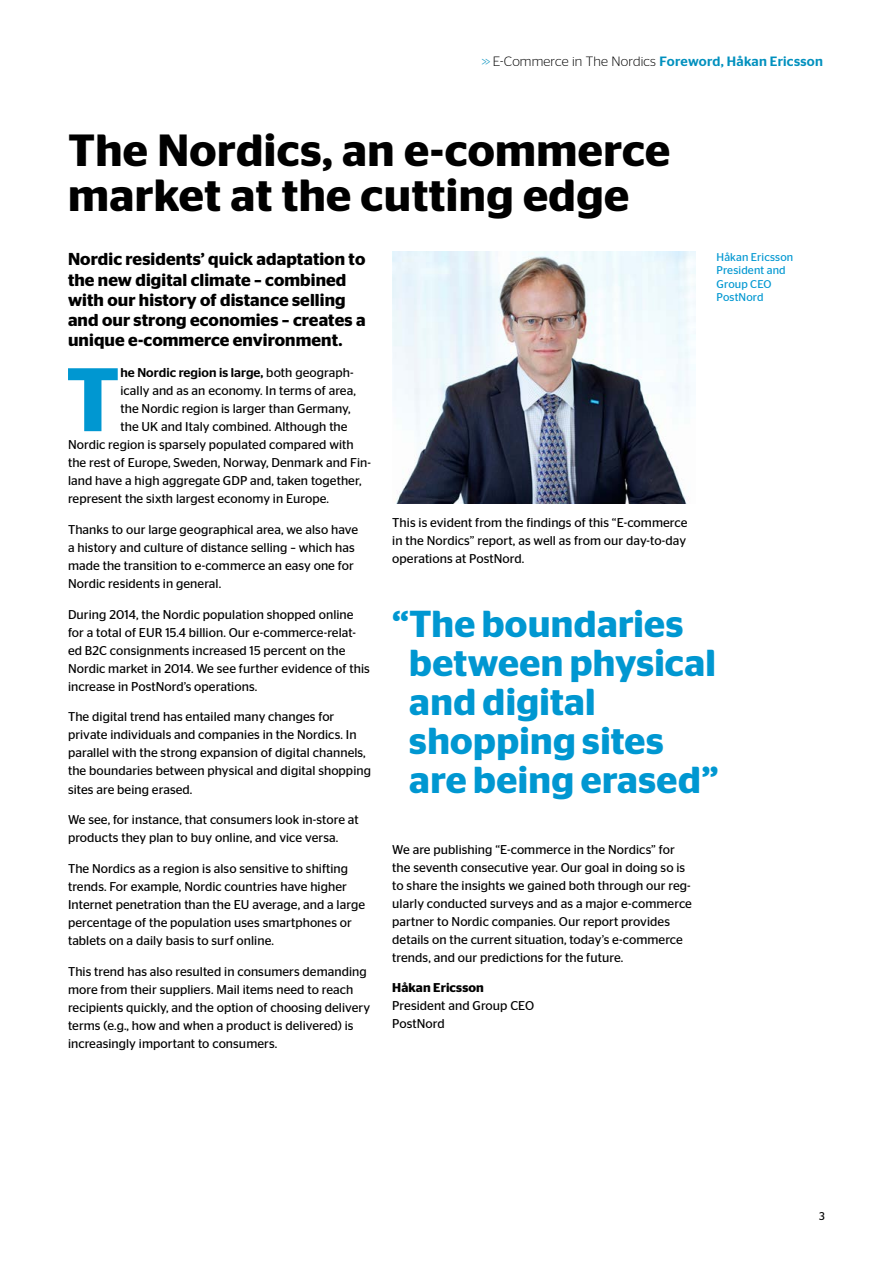
<style>
.page{position:relative;width:893px;height:1263px;background:#fff}
.page>*{position:absolute;margin:0;border:0;box-sizing:border-box;transform-origin:0 0}
.Brödtext{font:600 89.85px "Stag Sans";color:#0097d1}
.Header_reportage{font:600 45px/45px "Stag Sans";letter-spacing:.01em;color:#000}
.Styckeformat_1{font:600 37.5px/39px "Stag Sans";letter-spacing:.01em;color:#0097d1}
.Ingress_reportage{font:600 17.25px/20.2px "Stag Sans";letter-spacing:.005em;color:#000}
.Svart_vänster{font:300 13.5px "Stag Sans";letter-spacing:.015em;color:#000}
.Brödtext-2{font:12.75px/18px "Stag Sans";letter-spacing:.005em;color:#000}
.Brödtext-3{font:500 12.75px "Stag Sans";letter-spacing:.005em;color:#000}
.Bildtexter{font:11.25px/13.5px "Stag Sans";letter-spacing:.015em;color:#0097d1}
.t1{font:11.25px "Stag Sans";color:#000}
.s1{font-size:13.2px;color:#0090be}
.s2{font-weight:500;color:#0090be}
.s3{font-weight:400}
.s4{font-weight:600}
</style>
<div class="page">
<img style="left:392px;top:252px;width:303px;height:252px">
<p class="Svart_vänster" style="left:482px;top:54px;width:343px"><span class="s1">&gt;&gt;</span> E-Commerce in The Nordics <span class="s2">Foreword, Håkan Ericsson</span></p>
<p class="Header_reportage" style="left:68px;top:128px;width:604px">The Nordics, an e-commerce market at the cutting edge</p>
<p class="Ingress_reportage" style="left:68px;top:249px;width:299px">Nordic residents’ quick adaptation to the new digital climate – combined with our history of distance selling and our strong economies – creates a unique e-commerce environment.</p>
<p class="Brödtext" style="left:66px;top:348px;width:56px">T</p>
<p class="Brödtext-3" style="left:120px;top:365px;width:235px">he Nordic region is large, <span class="s3">both geograph-</span></p>
<p class="Brödtext-2" style="left:120px;top:382px;width:237px">ically and as an economy. In terms of area,</p>
<p class="Brödtext-2" style="left:120px;top:400px;width:232px">the Nordic region is larger than Germany,</p>
<p class="Brödtext-2" style="left:120px;top:418px;width:229px">the UK and Italy combined. Although the</p>
<p class="Brödtext-2" style="left:68px;top:436px;width:287px">Nordic region is sparsely populated compared with</p>
<p class="Brödtext-2" style="left:68px;top:454px;width:304px">the rest of Europe, Sweden, Norway, Denmark and Fin-</p>
<p class="Brödtext-2" style="left:68px;top:472px;width:295px">land have a high aggregate GDP and, taken together,</p>
<p class="Brödtext-2" style="left:68px;top:490px;width:263px">represent the sixth largest economy in Europe.</p>
<p class="Brödtext-2" style="left:68px;top:520px;width:292px">Thanks to our large geographical area, we also have a history and culture of distance selling – which has made the transition to e-commerce an easy one for Nordic residents in general.</p>
<p class="Brödtext-2" style="left:68px;top:605px;width:303px">During 2014, the Nordic population shopped online for a total of EUR 15.4 billion. Our e-commerce-relat&shy;ed B2C consignments increased 15 percent on the Nordic market in 2014. We see further evidence of this increase in PostNord’s operations.</p>
<p class="Brödtext-2" style="left:68px;top:708px;width:304px">The digital trend has entailed many changes for private individuals and companies in the Nordics. In parallel with the strong expansion of digital channels, the boundaries between physical and digital shopping sites are being erased.</p>
<p class="Brödtext-2" style="left:68px;top:811px;width:292px">We see, for instance, that consumers look in-store at products they plan to buy online, and vice versa.</p>
<p class="Brödtext-2" style="left:68px;top:859px;width:298px">The Nordics as a region is also sensitive to shifting trends. For example, Nordic countries have higher Internet penetration than the EU average, and a large percentage of the population uses smartphones or tablets on a daily basis to surf online.</p>
<p class="Brödtext-2" style="left:68px;top:962px;width:304px">This trend has also resulted in consumers demanding more from their suppliers. Mail items need to reach recipients quickly, and the option of choosing delivery terms (e.g., how and when a product is delivered) is increasingly important to consumers.</p>
<p class="Bildtexter" style="left:716px;top:250px;width:78px">Håkan Ericsson</p>
<p class="Bildtexter" style="left:716px;top:263px;width:71px">President and<br>Group CEO</p>
<p class="Bildtexter" style="left:716px;top:290px;width:49px">PostNord</p>
<p class="Brödtext-2" style="left:392px;top:514px;width:297px;text-align:justify">This is evident from the findings of this “E-commerce in the Nordics” report, as well as from our day-to-day operations at PostNord.</p>
<p class="Styckeformat_1" style="left:409px;top:605px;width:311px;text-indent:-17px">“The boundaries between physical and digital shopping sites are being erased”</p>
<p class="Brödtext-2" style="left:392px;top:840px;width:301px">We are publishing “E-commerce in the Nordics” for the seventh consecutive year. Our goal in doing so is to share the insights we gained both through our reg&shy;ularly conducted surveys and as a major e-commerce partner to Nordic companies. Our report provides details on the current situation, today’s e-commerce trends, and our predictions for the future.</p>
<p class="Brödtext-2" style="left:392px;top:979px;width:144px"><span class="s4">Håkan Ericsson<br></span>President and Group CEO<br>PostNord</p>
<p class="t1" style="left:819px;top:1210px;width:7px">3</p>
</div>
